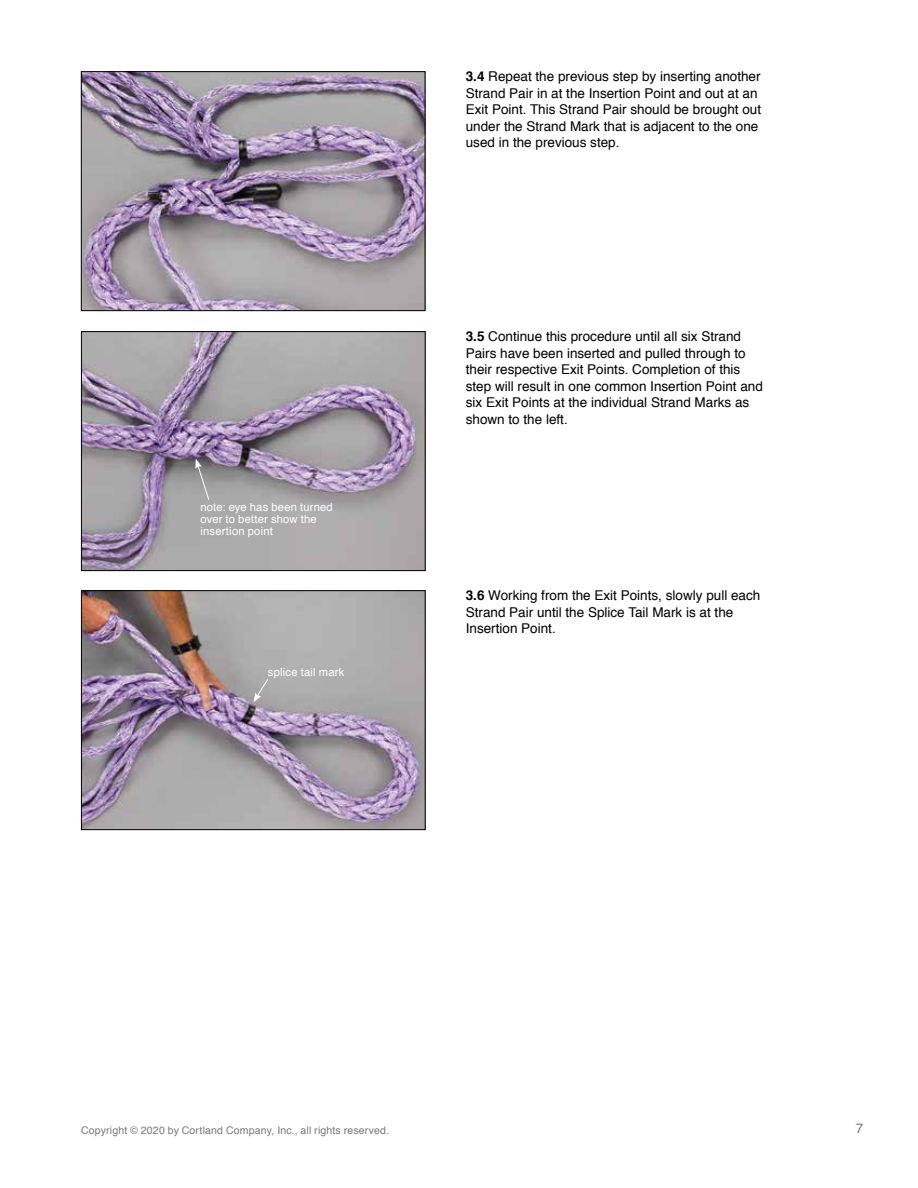
<style>
.page{position:relative;width:918px;height:1188px;background:#fff}
.page>*{position:absolute;margin:0;border:0;box-sizing:border-box;transform-origin:0 0}
.t1{font:13.5px/16.5px "Helvetica";color:#000}
.t2{font:13.5px "Helvetica";color:#77787b}
.t3{font:11.25px/12px "Helvetica";letter-spacing:.015em;color:#fff}
.t4{font:10.5px "Helvetica";letter-spacing:.015em;color:#77787b}
.s1{font-weight:700}
</style>
<div class="page">
<img style="left:83px;top:333px;width:341px;height:236px">
<div style="left:81px;top:331px;width:345px;height:240px;border:1px solid #000"></div>
<img style="left:83px;top:592px;width:341px;height:236px">
<div style="left:81px;top:590px;width:345px;height:240px;border:1px solid #000"></div>
<svg style="left:195px;top:459px;width:15px;height:42px"></svg>
<svg style="left:253px;top:678px;width:16px;height:24px"></svg>
<img style="left:83px;top:73px;width:340px;height:236px">
<div style="left:81px;top:71px;width:344px;height:240px;border:1px solid #000"></div>
<p class="t1" style="left:466px;top:69px;width:297px"><span class="s1">3.4</span> Repeat the previous step by inserting another Strand Pair in at the Insertion Point and out at an Exit Point. This Strand Pair should be brought out under the Strand Mark that is adjacent to the one used in the previous step.</p>
<p class="t3" style="left:200px;top:501px;width:134px">note: eye has been turned over to better show the insertion point</p>
<p class="t3" style="left:268px;top:666px;width:78px">splice tail mark</p>
<p class="t1" style="left:466px;top:329px;width:299px"><span class="s1">3.5</span> Continue this procedure until all six Strand Pairs have been inserted and pulled through to their respective Exit Points. Completion of this step will result in one common Insertion Point and six Exit Points at the individual Strand Marks as shown to the left.</p>
<p class="t1" style="left:466px;top:588px;width:296px"><span class="s1">3.6</span> Working from the Exit Points, slowly pull each<br>Strand Pair until the Splice Tail Mark is at the<br>Insertion Point.</p>
<p class="t4" style="left:81px;top:1122px;width:310px">Copyright © 2020 by Cortland Company, Inc., all rights reserved.</p>
<p class="t2" style="left:856px;top:1118px;width:9px">7</p>
</div>
